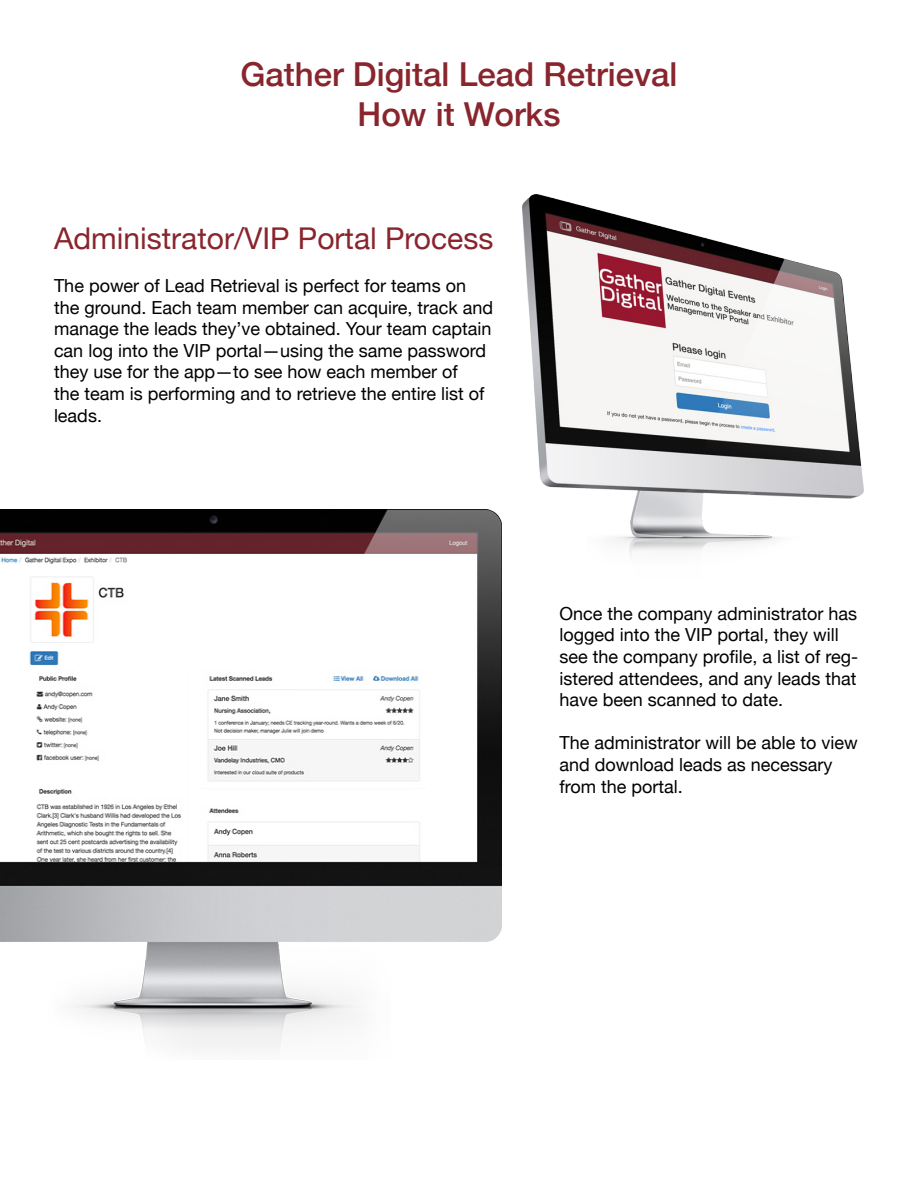
<style>
.page{position:relative;width:918px;height:1188px;background:#fff}
.page>*{position:absolute;margin:0;border:0;box-sizing:border-box;transform-origin:0 0}
.t1{font:500 33px "Helvetica Neue";color:#88252d}
.t2{font:30px "Helvetica Neue";color:#88252d}
.t3{font:18px/21.6px "Helvetica Neue";color:#000}
</style>
<div class="page">
<img style="left:522px;top:194px;width:342px;height:361px">
<img style="left:0;top:509px;width:501px;height:540px">
<p class="t1" style="left:240px;top:48px;width:439px">Gather Digital Lead Retrieval</p>
<p class="t1" style="left:358px;top:87px;width:204px">How it Works</p>
<p class="t2" style="left:54px;top:217px;width:441px">Administrator/VIP Portal Process</p>
<p class="t3" style="left:54px;top:276px;width:441px">The power of Lead Retrieval is perfect for teams on the ground. Each team member can acquire, track and manage the leads they’ve obtained. Your team captain can log into the VIP portal—using the same password they use for the app—to see how each member of<br>the team is performing and to retrieve the entire list of leads.</p>
<p class="t3" style="left:559px;top:604px;width:300px">Once the company administrator has logged into the VIP portal, they will see the company profile, a list of reg&shy;istered attendees, and any leads that have been scanned to date.</p>
<p class="t3" style="left:559px;top:733px;width:300px">The administrator will be able to view and download leads as necessary from the portal.</p>
</div>
